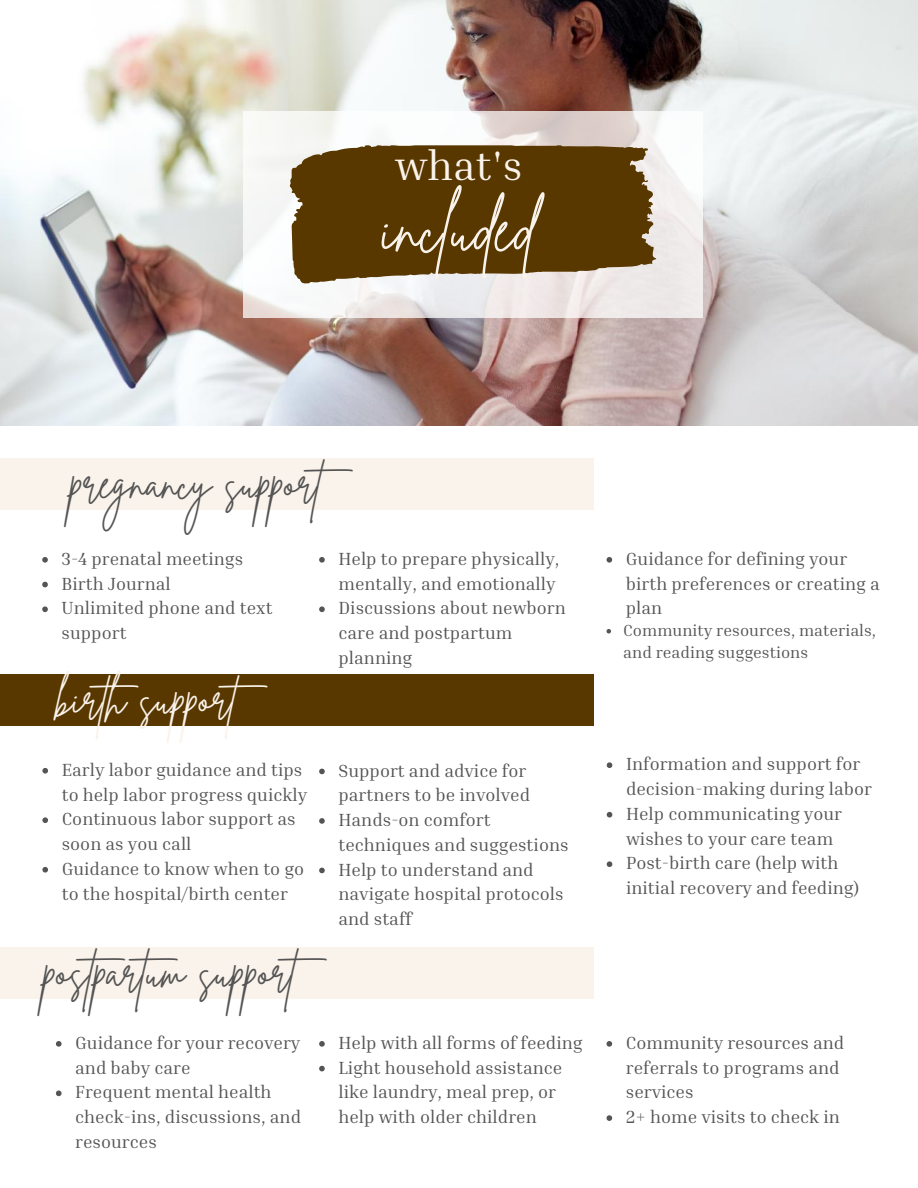
<style>
.page{position:relative;width:918px;height:1188px;background:#fff}
.page>*{position:absolute;margin:0;border:0;box-sizing:border-box;transform-origin:0 0}
.t1{font:66.3px "Brittany Signature";color:#faf3eb}
.t2{font:43.8px "Brittany Signature";color:#545454}
.t3{font:43.8px "Brittany Signature";color:#faf3eb}
.t4{font:42px "Inria Serif";color:#faf3eb}
.t5{font:18px/24.8px "Inria Serif";color:#545454}
.t6{font:16.5px/22.5px "Inria Serif";color:#545454}
</style>
<div class="page">
<img style="left:0;top:0;width:918px;height:426px">
<svg style="left:243px;top:111px;width:460px;height:206px"></svg>
<svg style="left:289px;top:145px;width:367px;height:139px;background:#6b4e1d"></svg>
<div style="left:0;top:458px;width:594px;height:52px;background:#faf3eb"></div>
<div style="left:0;top:674px;width:594px;height:52px;background:#593800"></div>
<div style="left:0;top:947px;width:594px;height:52px;background:#faf3eb"></div>
<svg style="left:42px;top:557px;width:6px;height:6px"></svg>
<svg style="left:42px;top:582px;width:6px;height:5px"></svg>
<svg style="left:42px;top:606px;width:6px;height:6px"></svg>
<svg style="left:319px;top:557px;width:6px;height:6px"></svg>
<svg style="left:319px;top:606px;width:6px;height:6px"></svg>
<svg style="left:607px;top:557px;width:5px;height:6px"></svg>
<svg style="left:607px;top:629px;width:4px;height:4px"></svg>
<svg style="left:42px;top:768px;width:6px;height:6px"></svg>
<svg style="left:42px;top:817px;width:6px;height:6px"></svg>
<svg style="left:42px;top:867px;width:6px;height:6px"></svg>
<svg style="left:319px;top:769px;width:6px;height:5px"></svg>
<svg style="left:319px;top:818px;width:6px;height:6px"></svg>
<svg style="left:319px;top:868px;width:6px;height:5px"></svg>
<svg style="left:607px;top:762px;width:5px;height:6px"></svg>
<svg style="left:607px;top:812px;width:5px;height:6px"></svg>
<svg style="left:607px;top:861px;width:5px;height:6px"></svg>
<svg style="left:56px;top:1041px;width:6px;height:6px"></svg>
<svg style="left:56px;top:1091px;width:6px;height:5px"></svg>
<svg style="left:319px;top:1041px;width:6px;height:6px"></svg>
<svg style="left:319px;top:1066px;width:6px;height:5px"></svg>
<svg style="left:607px;top:1041px;width:5px;height:6px"></svg>
<svg style="left:607px;top:1115px;width:5px;height:6px"></svg>
<h3 class="t4" style="left:395px;top:139px;width:129px">what's</h3>
<h1 class="t1" style="left:382px;top:185px;width:156px">included</h1>
<h2 class="t2" style="left:70px;top:454px;width:296px">pregnancy support</h2>
<p class="t5" style="left:62px;top:546px;width:213px">3-4 prenatal meetings<br>Birth Journal<br>Unlimited phone and text support</p>
<p class="t5" style="left:338px;top:546px;width:229px">Help to prepare physically, mentally, and emotionally<br>Discussions about newborn care and postpartum planning</p>
<p class="t5" style="left:626px;top:546px;width:255px">Guidance for defining your birth preferences or creating a plan</p>
<p class="t6" style="left:623px;top:618px;width:254px">Community resources, materials, and reading suggestions</p>
<h2 class="t3" style="left:56px;top:671px;width:225px">birth support</h2>
<p class="t5" style="left:62px;top:757px;width:247px">Early labor guidance and tips to help labor progress quickly<br>Continuous labor support as soon as you call<br>Guidance to know when to go to the hospital/birth center</p>
<p class="t5" style="left:338px;top:757px;width:232px">Support and advice for partners to be involved<br>Hands-on comfort techniques and suggestions<br>Help to understand and navigate hospital protocols and staff</p>
<p class="t5" style="left:626px;top:751px;width:247px">Information and support for decision-making during labor<br>Help communicating your wishes to your care team<br>Post-birth care (help with initial recovery and feeding)</p>
<h2 class="t2" style="left:43px;top:944px;width:297px">postpartum support</h2>
<p class="t5" style="left:75px;top:1030px;width:227px">Guidance for your recovery and baby care<br>Frequent mental health check-ins, discussions, and resources</p>
<p class="t5" style="left:338px;top:1030px;width:246px">Help with all forms of feeding<br>Light household assistance like laundry, meal prep, or help with older children</p>
<p class="t5" style="left:626px;top:1030px;width:220px">Community resources and referrals to programs and services<br>2+ home visits to check in</p>
</div>
